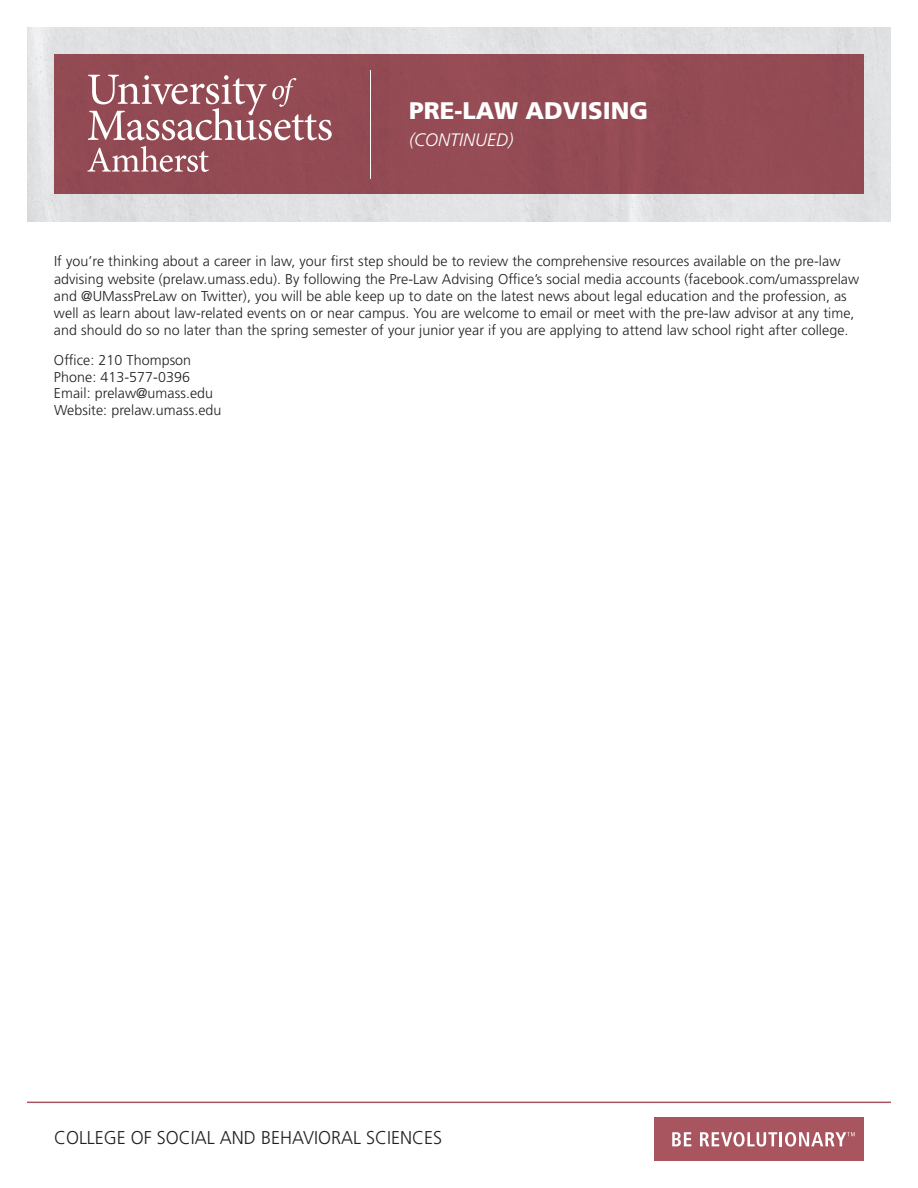
<style>
.page{position:relative;width:918px;height:1188px;background:#fff}
.page>*{position:absolute;margin:0;border:0;box-sizing:border-box;transform-origin:0 0}
.Page_Header{font:900 24px "Frutiger LT Std";color:#fff}
.Footer{font:300 18.6px "Frutiger LT Std";color:#231f20}
.Page_Header-2{font:italic 300 18px "Frutiger LT Std";color:#fff}
.Body_Copy{font:300 14.25px/17.2px "Frutiger LT Std";letter-spacing:.005em;color:#231f20}
.Contact{font:300 14.25px "Frutiger LT Std";letter-spacing:.005em;color:#231f20}
</style>
<div class="page">
<hr style="left:27px;top:1102px;width:864px;height:1px;background:#a8555f">
<div style="left:27px;top:27px;width:864px;height:195px;background:#e1e2e3"></div>
<div style="left:54px;top:54px;width:810px;height:140px;background:#944b54"></div>
<svg style="left:88px;top:75px;width:244px;height:65px"></svg>
<svg style="left:87px;top:146px;width:122px;height:26px"></svg>
<hr style="left:370px;top:70px;width:1px;height:109px;background:#fff">
<div style="left:654px;top:1117px;width:210px;height:44px;background:#a8555f"></div>
<svg style="left:672px;top:1132px;width:19px;height:14px"></svg>
<svg style="left:700px;top:1132px;width:155px;height:15px"></svg>
<h1 class="Page_Header" style="left:409px;top:96px;width:240px">PRE-LAW ADVISING</h1>
<h1 class="Page_Header-2" style="left:409px;top:129px;width:106px">(CONTINUED)</h1>
<p class="Body_Copy" style="left:54px;top:253px;width:807px">If you’re thinking about a career in law, your first step should be to review the comprehensive resources available on the pre-law advising website (prelaw.umass.edu). By following the Pre-Law Advising Office’s social media accounts (facebook.com/umassprelaw and @UMassPreLaw on Twitter), you will be able keep up to date on the latest news about legal education and the profession, as well as learn about law-related events on or near campus. You are welcome to email or meet with the pre-law advisor at any time, and should do so no later than the spring semester of your junior year if you are applying to attend law school right after college.</p>
<p class="Contact" style="left:54px;top:352px;width:139px">Office: 210 Thompson</p>
<p class="Contact" style="left:54px;top:369px;width:137px">Phone: 413-577-0396</p>
<p class="Contact" style="left:54px;top:385px;width:161px">Email: prelaw@umass.edu</p>
<p class="Contact" style="left:54px;top:402px;width:169px">Website: prelaw.umass.edu</p>
<h2 class="Footer" style="left:54px;top:1127px;width:390px">COLLEGE OF SOCIAL AND BEHAVIORAL SCIENCES</h2>
</div>
